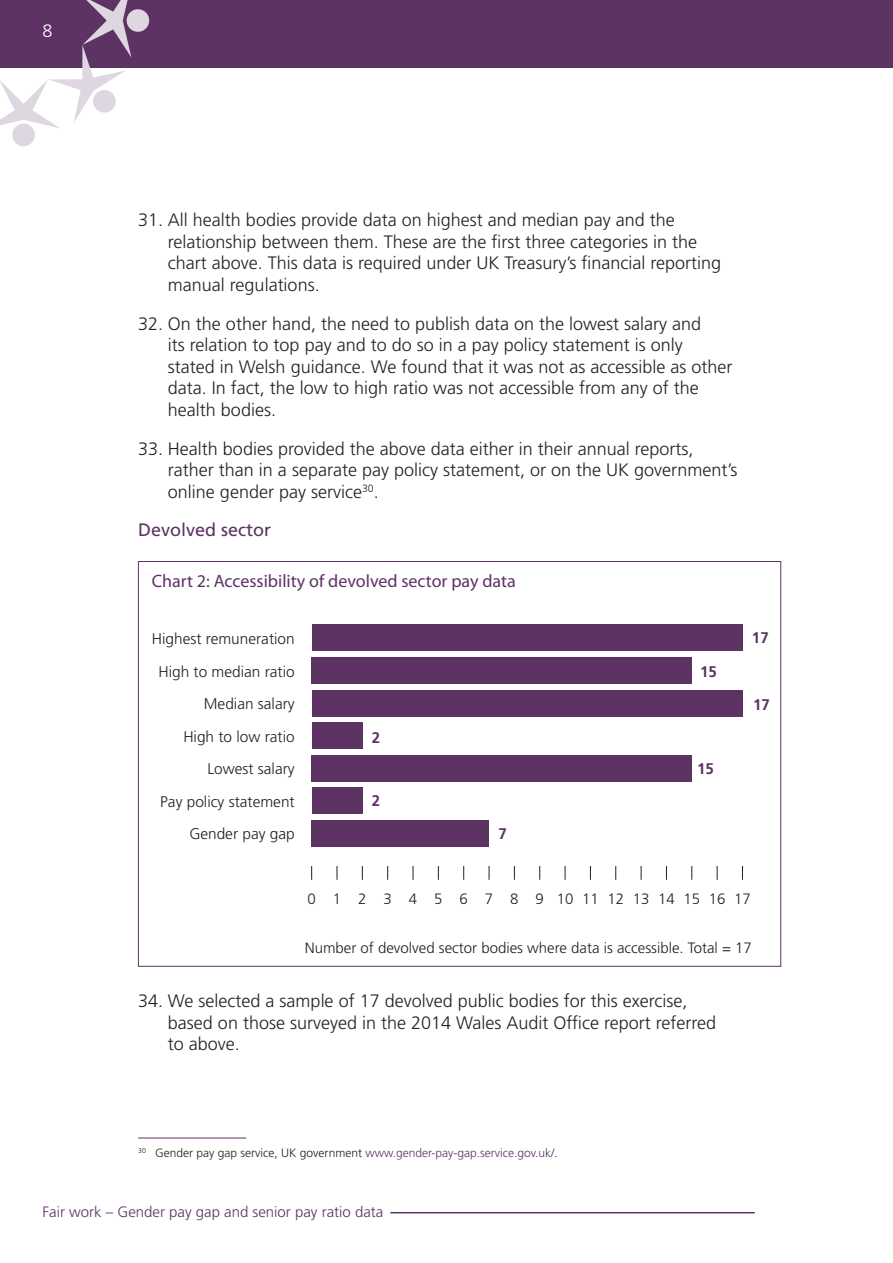
<style>
.page{position:relative;width:893px;height:1263px;background:#fff}
.page>*{position:absolute;margin:0;border:0;box-sizing:border-box;transform-origin:0 0}
.Indented_Text{font:300 18px/21.6px "Frutiger LT Std";color:#222221}
.t1{font:18px "Myriad Pro";color:#5c3363}
.H3_Sub_Heading{font:18px "Frutiger LT Std";color:#5c3363}
.t2{font:300 18px "Frutiger LT Std";color:#fff}
.t3{font:300 15.45px/32.5px "Frutiger LT Std";color:#222221;text-align:right}
.t4{font:700 15.45px "Frutiger LT Std";color:#5c3363}
.t5{font:300 15px "Frutiger LT Std";color:#222221}
.t6{font:300 15px "Frutiger LT Std";color:#5c3363}
.Footnotes{font:300 12px "Frutiger LT Std";color:#5c3363}
.s1{color:#222221}
</style>
<div class="page">
<div style="left:0;top:0;width:893px;height:68px;background:#5c3363"></div>
<svg style="left:0;top:0;width:150px;height:146px"></svg>
<hr style="left:390px;top:1212px;width:365px;height:1px;background:#5c3363">
<hr style="left:138px;top:1138px;width:108px;height:1px;background:#5c3363">
<svg style="left:311px;top:866px;width:1px;height:14px"></svg>
<svg style="left:337px;top:866px;width:1px;height:14px"></svg>
<svg style="left:362px;top:866px;width:1px;height:14px"></svg>
<svg style="left:387px;top:866px;width:1px;height:14px"></svg>
<svg style="left:413px;top:866px;width:1px;height:14px"></svg>
<svg style="left:438px;top:866px;width:1px;height:14px"></svg>
<svg style="left:463px;top:866px;width:1px;height:14px"></svg>
<svg style="left:489px;top:866px;width:1px;height:14px"></svg>
<svg style="left:514px;top:866px;width:1px;height:14px"></svg>
<svg style="left:539px;top:866px;width:1px;height:14px"></svg>
<svg style="left:565px;top:866px;width:1px;height:14px"></svg>
<svg style="left:590px;top:866px;width:1px;height:14px"></svg>
<svg style="left:615px;top:866px;width:1px;height:14px"></svg>
<svg style="left:641px;top:866px;width:1px;height:14px"></svg>
<svg style="left:666px;top:866px;width:1px;height:14px"></svg>
<svg style="left:691px;top:866px;width:1px;height:14px"></svg>
<svg style="left:717px;top:866px;width:1px;height:14px"></svg>
<svg style="left:742px;top:866px;width:1px;height:14px"></svg>
<div style="left:312px;top:820px;width:177px;height:26px;background:#5c3363"></div>
<div style="left:312px;top:787px;width:50px;height:27px;background:#5c3363"></div>
<div style="left:312px;top:755px;width:380px;height:26px;background:#5c3363"></div>
<div style="left:312px;top:722px;width:50px;height:27px;background:#5c3363"></div>
<div style="left:312px;top:690px;width:430px;height:26px;background:#5c3363"></div>
<div style="left:312px;top:657px;width:380px;height:27px;background:#5c3363"></div>
<div style="left:312px;top:625px;width:430px;height:26px;background:#5c3363"></div>
<p class="t2" style="left:43px;top:21px;width:12px">8</p>
<p class="Indented_Text" style="left:168px;top:209px;width:555px;text-indent:-30px">31. All health bodies provide data on highest and median pay and the relationship between them. These are the first three categories in the chart above. This data is required under UK Treasury’s financial reporting manual regulations.</p>
<p class="Indented_Text" style="left:168px;top:313px;width:566px;text-indent:-30px">32. On the other hand, the need to publish data on the lowest salary and<br>its relation to top pay and to do so in a pay policy statement is only stated in Welsh guidance. We found that it was not as accessible as other data. In fact, the low to high ratio was not accessible from any of the health bodies.</p>
<p class="Indented_Text" style="left:168px;top:438px;width:571px;text-indent:-30px">33. Health bodies provided the above data either in their annual reports, rather than in a separate pay policy statement, or on the UK government’s online gender pay service<sup>30</sup>.</p>
<h3 class="H3_Sub_Heading" style="left:138px;top:519px;width:135px">Devolved sector</h3>
<p class="t1" style="left:152px;top:571px;width:366px">Chart 2: Accessibility of devolved sector pay data</p>
<p class="t3" style="left:152px;top:623px;width:144px">Highest remuneration<br>High to median ratio<br>Median salary<br>High to low ratio<br>Lowest salary<br>Pay policy statement<br>Gender pay gap</p>
<p class="t4" style="left:372px;top:729px;width:10px">2</p>
<p class="t4" style="left:372px;top:791px;width:10px">2</p>
<p class="t4" style="left:499px;top:825px;width:10px">7</p>
<p class="t4" style="left:700px;top:662px;width:18px">15</p>
<p class="t4" style="left:697px;top:759px;width:18px">15</p>
<p class="t4" style="left:752px;top:628px;width:18px">17</p>
<p class="t4" style="left:753px;top:695px;width:18px">17</p>
<p class="t5" style="left:307px;top:890px;width:445px">0 1 2 3 4 5 6 7 8 9 1011121314151617</p>
<p class="t5" style="left:305px;top:939px;width:449px">Number of devolved sector bodies where data is accessible. Total = 17</p>
<p class="Indented_Text" style="left:168px;top:990px;width:550px;text-indent:-30px">34. We selected a sample of 17 devolved public bodies for this exercise, based on those surveyed in the 2014 Wales Audit Office report referred to above.</p>
<p class="Footnotes" style="left:138px;top:1146px;width:421px"><sup>30</sup> <span class="s1">Gender pay gap service, UK government</span> www.gender-pay-gap.service.gov.uk/<span class="s1">.</span></p>
<p class="t6" style="left:43px;top:1203px;width:342px">Fair work – Gender pay gap and senior pay ratio data</p>
</div>
